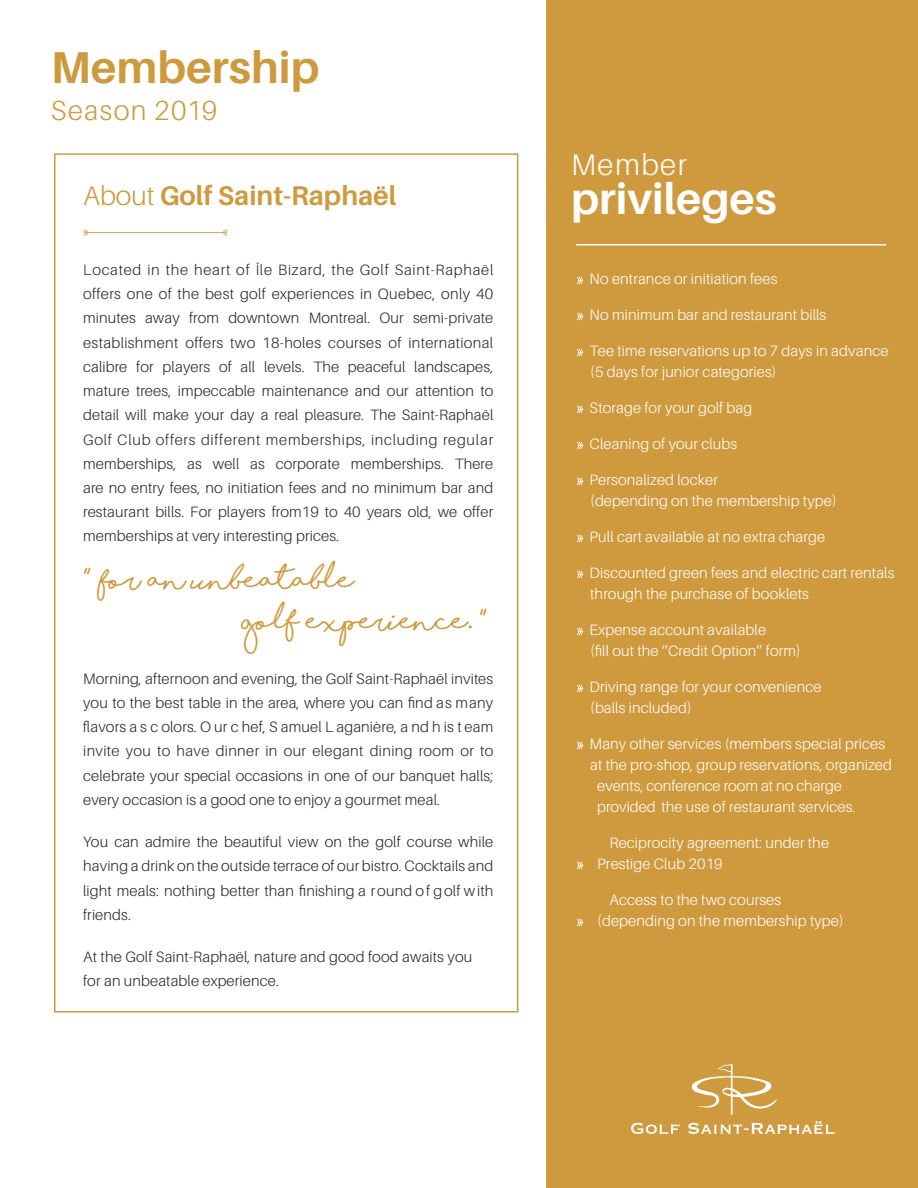
<style>
.page{position:relative;width:918px;height:1188px;background:#fff}
.page>*{position:absolute;margin:0;border:0;box-sizing:border-box;transform-origin:0 0}
.t1{font:700 44.55px "Aileron";color:#cf9a3e}
.t2{font:700 43.8px "Aileron";color:#fff}
.t3{font:300 29.7px "Aileron";letter-spacing:.05em;color:#fff}
.t4{font:300 27.6px "Aileron";letter-spacing:.05em;color:#cf9a3e}
.t5{font:700 27px "Aileron";color:#cf9a3e}
.t6{font:700 25.8px/41px "Shorelines Script";letter-spacing:.01em;color:#cf9a3e}
.t7{font:300 15px/24.3px "Aileron";letter-spacing:.01em;color:#292a2a;text-align:justify}
.t8{font:300 15px/21px "Aileron";letter-spacing:.01em;color:#fff}
.s1{font-weight:300}
.s2{font-size:27px}
</style>
<div class="page">
<div style="left:546px;top:0;width:372px;height:1188px;background:#cf9a3e"></div>
<hr style="left:576px;top:244px;width:310px;height:1px;background:#fff">
<svg style="left:577px;top:277px;width:6px;height:7px"></svg>
<svg style="left:577px;top:313px;width:6px;height:7px"></svg>
<svg style="left:577px;top:349px;width:6px;height:7px"></svg>
<svg style="left:577px;top:406px;width:6px;height:7px"></svg>
<svg style="left:577px;top:442px;width:6px;height:7px"></svg>
<svg style="left:577px;top:478px;width:6px;height:7px"></svg>
<svg style="left:577px;top:535px;width:6px;height:7px"></svg>
<svg style="left:577px;top:571px;width:6px;height:7px"></svg>
<svg style="left:577px;top:628px;width:6px;height:7px"></svg>
<svg style="left:577px;top:685px;width:6px;height:7px"></svg>
<svg style="left:577px;top:742px;width:6px;height:7px"></svg>
<svg style="left:577px;top:862px;width:6px;height:7px"></svg>
<svg style="left:577px;top:919px;width:6px;height:7px"></svg>
<svg style="left:83px;top:230px;width:145px;height:6px"></svg>
<svg style="left:691px;top:1064px;width:86px;height:51px"></svg>
<svg style="left:631px;top:1121px;width:204px;height:13px"></svg>
<h1 class="t1" style="left:51px;top:43px;width:270px">Membership</h1>
<h3 class="t4" style="left:51px;top:95px;width:168px">Season 2019</h3>
<h3 class="t5" style="left:83px;top:181px;width:315px"><span class="s1">About</span> Golf Saint-Raphaël</h3>
<p class="t7" style="left:83px;top:258px;width:412px">Located in the heart of Île Bizard, the Golf Saint-Raphaël offers one of the best golf experiences in Quebec, only 40 minutes away from downtown Montreal. Our semi-private establishment offers two 18-holes courses of international calibre for players of all levels. The peaceful landscapes, mature trees, impeccable maintenance and our attention to detail will make your day a real pleasure. The Saint-Raphaël Golf Club offers different memberships, including regular memberships, as well as corporate memberships. There are no entry fees, no initiation fees and no minimum bar and restaurant bills. For players from19 to 40 years old, we offer memberships at very interesting prices.</p>
<h3 class="t6" style="left:243px;top:565px;width:246px;text-indent:-159px"><span class="s2">“</span> For an unbeatable<br>golf experience. <span class="s2">“</span></h3>
<p class="t7" style="left:83px;top:666px;width:412px">Morning, afternoon and evening, the Golf Saint-Raphaël invites you to the best table in the area, where you can find as many flavors a s c olors. O ur c hef, S amuel L aganière, a nd h is t eam invite you to have dinner in our elegant dining room or to celebrate your special occasions in one of our banquet halls; every occasion is a good one to enjoy a gourmet meal.</p>
<p class="t7" style="left:83px;top:830px;width:412px">You can admire the beautiful view on the golf course while having a drink on the outside terrace of our bistro. Cocktails and light meals: nothing better than finishing a round o f g olf w ith friends.</p>
<p class="t7" style="left:83px;top:945px;width:391px">At the Golf Saint-Raphaël, nature and good food awaits you for an unbeatable experience.</p>
<h3 class="t3" style="left:571px;top:148px;width:117px">Member</h3>
<h2 class="t2" style="left:571px;top:174px;width:207px">privileges</h2>
<p class="t8" style="left:590px;top:269px;width:189px">No entrance or initiation fees</p>
<p class="t8" style="left:590px;top:305px;width:238px">No minimum bar and restaurant bills</p>
<p class="t8" style="left:590px;top:340px;width:300px">Tee time reservations up to 7 days in advance (5 days for junior categories)</p>
<p class="t8" style="left:590px;top:397px;width:164px">Storage for your golf bag</p>
<p class="t8" style="left:590px;top:433px;width:149px">Cleaning of your clubs</p>
<p class="t8" style="left:590px;top:469px;width:249px">Personalized locker<br>(depending on the membership type)</p>
<p class="t8" style="left:590px;top:526px;width:237px">Pull cart available at no extra charge</p>
<p class="t8" style="left:590px;top:562px;width:306px">Discounted green fees and electric cart rentals through the purchase of booklets</p>
<p class="t8" style="left:590px;top:619px;width:213px">Expense account available<br>(fill out the ‘’Credit Option’’ form)</p>
<p class="t8" style="left:590px;top:676px;width:233px">Driving range for your convenience (balls included)</p>
<p class="t8" style="left:590px;top:733px;width:297px">Many other services (members special prices</p>
<p class="t8" style="left:590px;top:754px;width:303px">at the pro-shop, group reservations, organized</p>
<p class="t8" style="left:597px;top:775px;width:246px">events, conference room at no charge</p>
<p class="t8" style="left:597px;top:796px;width:260px">provided the use of restaurant services.</p>
<p class="t8" style="left:597px;top:832px;width:233px;text-indent:12px">Reciprocity agreement: under the<br>Prestige Club 2019</p>
<p class="t8" style="left:597px;top:889px;width:248px;text-indent:12px">Access to the two courses (depending on the membership type)</p>
</div>
